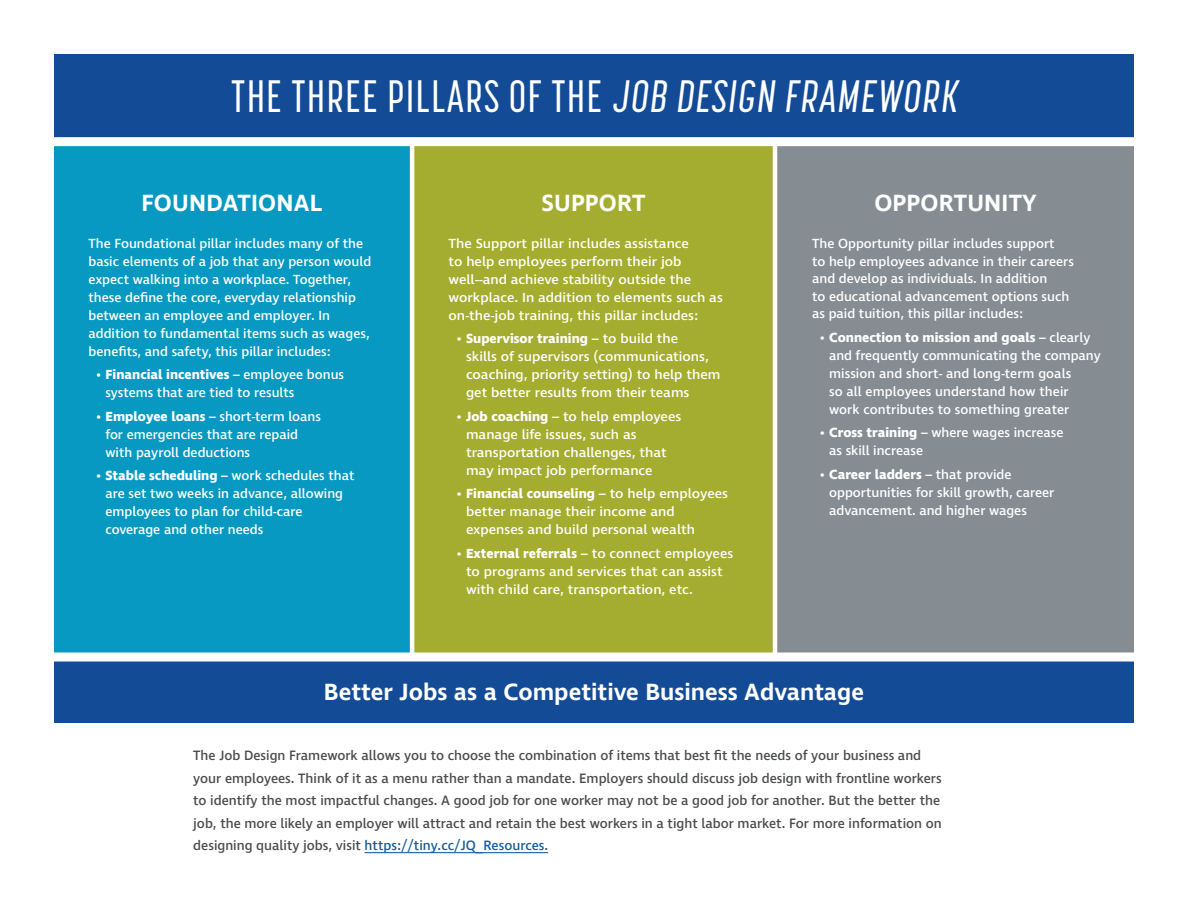
<style>
.page{position:relative;width:1188px;height:918px;background:#fff}
.page>*{position:absolute;margin:0;border:0;box-sizing:border-box;transform-origin:0 0}
.t1{font:500 45px "Korolev Compressed";letter-spacing:.035em;color:#fff}
.t2{font:600 24px "Ingra";color:#fff}
.t3{font:500 13.8px/22.5px "Ingra";color:#4b4c4d}
.t4{font:500 13.5px/18px "Ingra";color:#fff}
.t5{font:500 13.5px/18px "Ingra";color:#fff;scale:1.05 1}
.s1{font-weight:700}
.s2{color:#175d9e}
</style>
<div class="page">
<div style="left:54px;top:54px;width:1080px;height:87px;background:#134b96"></div>
<div style="left:774px;top:141px;width:360px;height:512px;background:#858d93"></div>
<hr style="left:365px;top:852px;width:183px;height:1px;background:#175d9e">
<div style="left:413px;top:141px;width:361px;height:512px;background:#a4ad2f"></div>
<div style="left:54px;top:141px;width:359px;height:512px;background:#0799c2"></div>
<hr style="left:773px;top:141px;width:4px;height:515px;background:#fff">
<hr style="left:410px;top:141px;width:4px;height:515px;background:#fff">
<div style="left:54px;top:661px;width:1080px;height:62px;background:#134b96"></div>
<div style="left:49px;top:137px;width:1090px;height:9px;background:#fff"></div>
<div style="left:48px;top:652px;width:1090px;height:10px;background:#fff"></div>
<p class="t1" style="left:231px;top:72px;width:733px">THE THREE PILLARS OF THE JOB DESIGN FRAMEWORK</p>
<p class="t2" style="left:142px;top:188px;width:182px">FOUNDATIONAL</p>
<p class="t4" style="left:88px;top:235px;width:284px">The Foundational pillar includes many of the basic elements of a job that any person would expect walking into a workplace. Together, these define the core, everyday relationship between an employee and employer. In addition to fundamental items such as wages, benefits, and safety, this pillar includes:</p>
<p class="t4" style="left:105px;top:366px;width:240px;text-indent:-9px">• <span class="s1">Financial incentives</span> – employee bonus systems that are tied to results</p>
<p class="t4" style="left:105px;top:408px;width:217px;text-indent:-9px">• <span class="s1">Employee loans</span> – short-term loans for emergencies that are repaid with payroll deductions</p>
<p class="t4" style="left:105px;top:467px;width:251px;text-indent:-9px">• <span class="s1">Stable scheduling</span> – work schedules that are set two weeks in advance, allowing employees to plan for child-care coverage and other needs</p>
<p class="t2" style="left:541px;top:188px;width:106px">SUPPORT</p>
<p class="t2" style="left:874px;top:188px;width:164px">OPPORTUNITY</p>
<p class="t5" style="left:449px;top:235px;width:263px">The Support pillar includes assistance<br>to help employees perform their job well--and achieve stability outside the workplace. In addition to elements such as on-the-job training, this pillar includes:</p>
<p class="t5" style="left:466px;top:330px;width:244px;text-indent:-10px">• <span class="s1">Supervisor training</span> – to build the<br>skills of supervisors (communications, coaching, priority setting) to help them get better results from their teams</p>
<p class="t5" style="left:466px;top:408px;width:207px;text-indent:-10px">• <span class="s1">Job coaching</span> – to help employees manage life issues, such as transportation challenges, that may impact job performance</p>
<p class="t5" style="left:466px;top:485px;width:251px;text-indent:-10px">• <span class="s1">Financial counseling</span> – to help employees better manage their income and expenses and build personal wealth</p>
<p class="t5" style="left:466px;top:545px;width:256px;text-indent:-10px">• <span class="s1">External referrals</span> – to connect employees to programs and services that can assist with child care, transportation, etc.</p>
<p class="t4" style="left:812px;top:235px;width:263px">The Opportunity pillar includes support<br>to help employees advance in their careers and develop as individuals. In addition<br>to educational advancement options such as paid tuition, this pillar includes:</p>
<p class="t4" style="left:829px;top:329px;width:273px;text-indent:-9px">• <span class="s1">Connection to mission and goals</span> – clearly and frequently communicating the company mission and short- and long-term goals<br>so all employees understand how their work contributes to something greater</p>
<p class="t4" style="left:829px;top:424px;width:236px;text-indent:-9px">• <span class="s1">Cross training</span> – where wages increase as skill increase</p>
<p class="t4" style="left:829px;top:466px;width:227px;text-indent:-9px">• <span class="s1">Career ladders</span> – that provide opportunities for skill growth, career advancement. and higher wages</p>
<p class="t2" style="left:324px;top:677px;width:542px">Better Jobs as a Competitive Business Advantage</p>
<p class="t3" style="left:193px;top:745px;width:750px">The Job Design Framework allows you to choose the combination of items that best fit the needs of your business and your employees. Think of it as a menu rather than a mandate. Employers should discuss job design with frontline workers to identify the most impactful changes. A good job for one worker may not be a good job for another. But the better the job, the more likely an employer will attract and retain the best workers in a tight labor market. For more information on designing quality jobs, visit <span class="s2">https://tiny.cc/JQ_Resources.</span></p>
</div>
